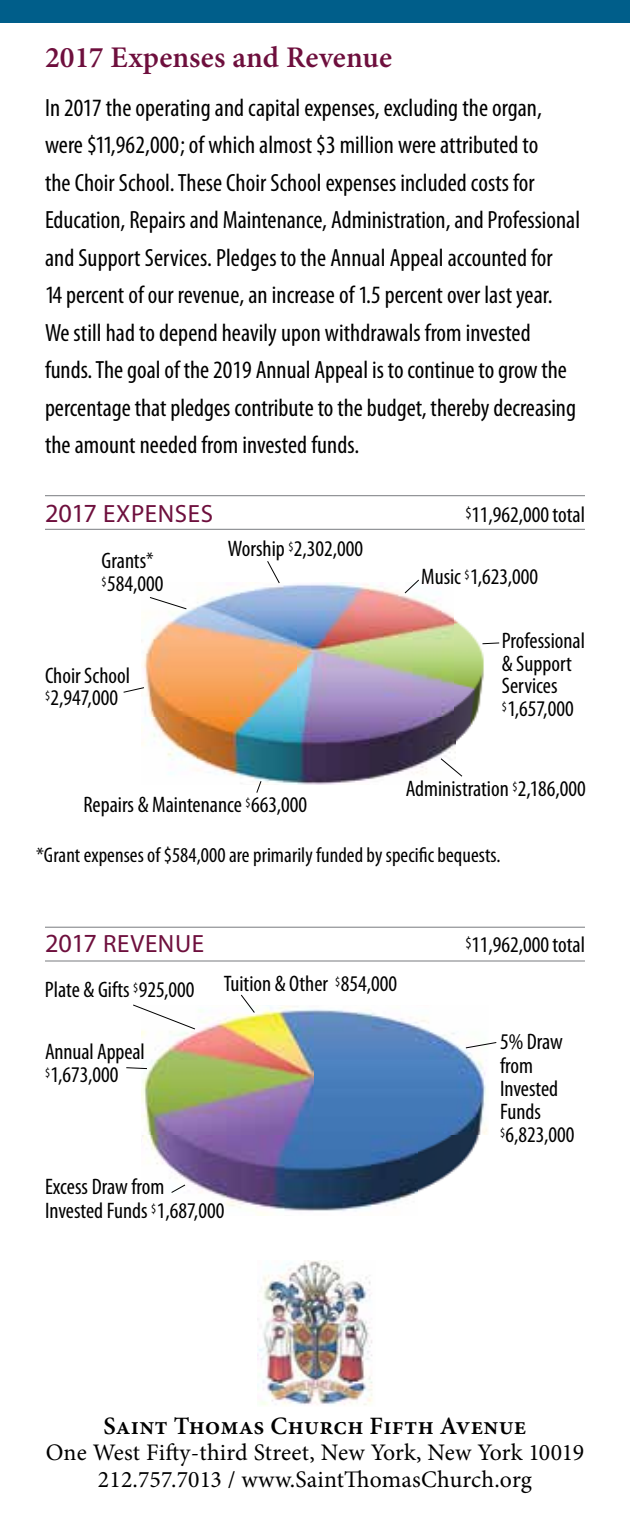
<style>
.page{position:relative;width:630px;height:1530px;background:#fff}
.page>*{position:absolute;margin:0;border:0;box-sizing:border-box;transform-origin:0 0}
.t1{font:600 30px "Minion Pro";letter-spacing:.005em;color:#6e0f3d}
.t2{font:condensed 25px/37.5px "Myriad Pro";letter-spacing:.005em;color:#000}
.t3{font:600 25px "Minion Pro";letter-spacing:.01em;color:#000}
.t4{font:25px "Myriad Pro";letter-spacing:.025em;color:#6e0f3d}
.t5{font:23.75px/26.2px "Minion Pro";letter-spacing:.005em;color:#000;text-align:center}
.t6{font:condensed 22.5px/23px "Myriad Pro";color:#000}
.t7{font:condensed 21.25px "Myriad Pro";letter-spacing:.005em;color:#000}
.s1{font-size:26.25px}
.s2{font-size:20px}
</style>
<div class="page">
<img style="left:257px;top:1261px;width:116px;height:144px">
<div style="left:0;top:0;width:630px;height:22px;background:#005e8a"></div>
<hr style="left:45px;top:960px;width:540px;height:2px;background:#939598">
<img style="left:141px;top:1006px;width:346px;height:210px">
<svg style="left:133px;top:1004px;width:63px;height:26px"></svg>
<svg style="left:171px;top:1184px;width:15px;height:9px"></svg>
<svg style="left:465px;top:1042px;width:32px;height:7px"></svg>
<svg style="left:240px;top:994px;width:15px;height:19px"></svg>
<svg style="left:126px;top:1067px;width:22px;height:2px"></svg>
<hr style="left:45px;top:927px;width:540px;height:1px;background:#939598">
<hr style="left:45px;top:529px;width:540px;height:1px;background:#939598">
<img style="left:142px;top:583px;width:345px;height:202px">
<svg style="left:123px;top:687px;width:22px;height:6px"></svg>
<svg style="left:404px;top:579px;width:16px;height:15px"></svg>
<svg style="left:482px;top:642px;width:18px;height:2px"></svg>
<svg style="left:149px;top:597px;width:38px;height:13px"></svg>
<svg style="left:440px;top:758px;width:23px;height:19px"></svg>
<svg style="left:267px;top:561px;width:13px;height:23px"></svg>
<svg style="left:256px;top:780px;width:6px;height:13px"></svg>
<hr style="left:45px;top:495px;width:540px;height:1px;background:#939598">
<p class="t1" style="left:45px;top:36px;width:349px">2017 Expenses and Revenue</p>
<p class="t2" style="left:45px;top:88px;width:537px">In 2017 the operating and capital expenses, excluding the organ, were $11,962,000; of which almost $3 million were attributed to<br>the Choir School. These Choir School expenses included costs for Education, Repairs and Maintenance, Administration, and Professional and Support Services. Pledges to the Annual Appeal accounted for<br>14 percent of our revenue, an increase of 1.5 percent over last year.<br>We still had to depend heavily upon withdrawals from invested funds. The goal of the 2019 Annual Appeal is to continue to grow the percentage that pledges contribute to the budget, thereby decreasing the amount needed from invested funds.</p>
<p class="t4" style="left:45px;top:498px;width:170px"><span class="s1">2017</span> EXPENSES</p>
<p class="t6" style="left:465px;top:503px;width:121px"><sup>$</sup>11,962,000 total</p>
<p class="t6" style="left:101px;top:549px;width:63px">Grants<span class="s2">* </span><sup>$</sup>584,000</p>
<p class="t6" style="left:45px;top:664px;width:87px">Choir School <sup>$</sup>2,947,000</p>
<p class="t6" style="left:228px;top:536px;width:137px">Worship <sup>$</sup>2,302,000</p>
<p class="t6" style="left:83px;top:793px;width:225px">Repairs &amp; Maintenance <sup>$</sup>663,000</p>
<p class="t6" style="left:421px;top:565px;width:118px">Music <sup>$</sup>1,623,000</p>
<p class="t6" style="left:502px;top:629px;width:85px">Professional &amp; Support<br>Services <sup>$</sup>1,657,000</p>
<p class="t6" style="left:406px;top:777px;width:182px">Administration <sup>$</sup>2,186,000</p>
<p class="t7" style="left:36px;top:842px;width:466px">*Grant expenses of $584,000 are primarily funded by specific bequests.</p>
<p class="t4" style="left:45px;top:928px;width:161px"><span class="s1">2017</span> REVENUE</p>
<p class="t6" style="left:465px;top:933px;width:121px"><sup>$</sup>11,962,000 total</p>
<p class="t6" style="left:45px;top:977px;width:151px">Plate &amp; Gifts <sup>$</sup>925,000</p>
<p class="t6" style="left:45px;top:1039px;width:101px">Annual Appeal <sup>$</sup>1,673,000</p>
<p class="t6" style="left:224px;top:971px;width:175px">Tuition &amp; Other <sup>$</sup>854,000</p>
<p class="t6" style="left:45px;top:1175px;width:181px">Excess Draw from<br>Invested Funds <sup>$</sup>1,687,000</p>
<p class="t6" style="left:500px;top:1030px;width:76px">5% Draw from<br>Invested<br>Funds <sup>$</sup>6,823,000</p>
<p class="t3" style="left:103px;top:1409px;width:425px">Saint Thomas Church Fifth Avenue</p>
<p class="t5" style="left:46px;top:1440px;width:540px">One West Fifty-third Street, New York, New York 10019<br>212.757.7013 / www.SaintThomasChurch.org</p>
</div>
